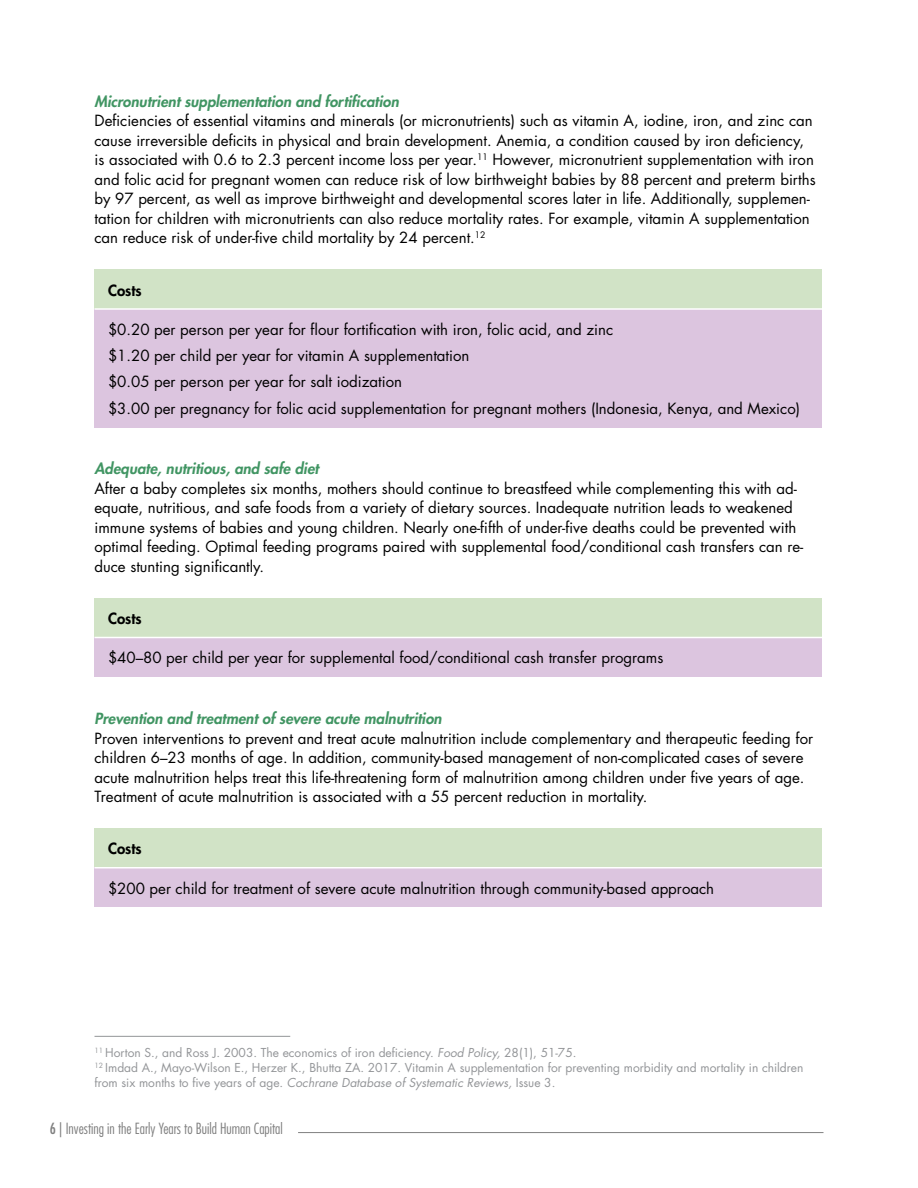
<style>
.page{position:relative;width:918px;height:1188px;background:#fff}
.page>*{position:absolute;margin:0;border:0;box-sizing:border-box;transform-origin:0 0}
.t1{font:15px/19.5px "Futura Std";color:#000}
.t2{font:italic 800 15px "Futura Std";color:#419563}
.t3{font:300 condensed 15px "Futura Std";color:#808080}
.t4{font:800 15px "Futura Std";color:#000}
.t5{font:12px/15px "Futura Std";color:#939598}
.s1{font-style:italic}
.s2{font-weight:400}
</style>
<div class="page">
<hr style="left:298px;top:1132px;width:526px;height:1px;background:#808080">
<div style="left:94px;top:270px;width:728px;height:39px;background:#d1e3c6"></div>
<div style="left:94px;top:309px;width:728px;height:118px;background:#dcc5df"></div>
<hr style="left:94px;top:308px;width:728px;height:2px;background:#fff">
<div style="left:94px;top:598px;width:728px;height:40px;background:#d1e3c6"></div>
<div style="left:94px;top:638px;width:728px;height:39px;background:#dcc5df"></div>
<hr style="left:94px;top:637px;width:728px;height:1px;background:#fff">
<div style="left:94px;top:828px;width:728px;height:40px;background:#d1e3c6"></div>
<div style="left:94px;top:868px;width:728px;height:39px;background:#dcc5df"></div>
<hr style="left:94px;top:867px;width:728px;height:1px;background:#fff">
<hr style="left:94px;top:1036px;width:196px;height:1px;background:#939598">
<p class="t2" style="left:94px;top:92px;width:306px">Micronutrient supplementation and fortification</p>
<p class="t1" style="left:94px;top:111px;width:723px">Deficiencies of essential vitamins and minerals (or micronutrients) such as vitamin A, iodine, iron, and zinc can cause irreversible deficits in physical and brain development. Anemia, a condition caused by iron deficiency, is associated with 0.6 to 2.3 percent income loss per year.<sup>11</sup> However, micronutrient supplementation with iron and folic acid for pregnant women can reduce risk of low birthweight babies by 88 percent and preterm births by 97 percent, as well as improve birthweight and developmental scores later in life. Additionally, supplemen&shy;tation for children with micronutrients can also reduce mortality rates. For example, vitamin A supplementation can reduce risk of under-five child mortality by 24 percent.<sup>12</sup></p>
<p class="t4" style="left:108px;top:280px;width:35px">Costs</p>
<p class="t1" style="left:108px;top:316px;width:694px;line-height:26.2px">$0.20 per person per year for flour fortification with iron, folic acid, and zinc<br>$1.20 per child per year for vitamin A supplementation<br>$0.05 per person per year for salt iodization<br>$3.00 per pregnancy for folic acid supplementation for pregnant mothers (Indonesia, Kenya, and Mexico)</p>
<p class="t2" style="left:94px;top:459px;width:226px">Adequate, nutritious, and safe diet</p>
<p class="t1" style="left:94px;top:479px;width:710px">After a baby completes six months, mothers should continue to breastfeed while complementing this with ad&shy;equate, nutritious, and safe foods from a variety of dietary sources. Inadequate nutrition leads to weakened immune systems of babies and young children. Nearly one-fifth of under-five deaths could be prevented with optimal feeding. Optimal feeding programs paired with supplemental food/conditional cash transfers can re&shy;duce stunting significantly.</p>
<p class="t4" style="left:108px;top:609px;width:35px">Costs</p>
<p class="t1" style="left:108px;top:648px;width:557px">$40–80 per child per year for supplemental food/conditional cash transfer programs</p>
<p class="t2" style="left:94px;top:709px;width:349px">Prevention and treatment of severe acute malnutrition</p>
<p class="t1" style="left:95px;top:729px;width:720px">Proven interventions to prevent and treat acute malnutrition include complementary and therapeutic feeding for children 6–23 months of age. In addition, community-based management of non-complicated cases of severe acute malnutrition helps treat this life-threatening form of malnutrition among children under five years of age.<br>Treatment of acute malnutrition is associated with a 55 percent reduction in mortality.</p>
<p class="t4" style="left:108px;top:839px;width:35px">Costs</p>
<p class="t1" style="left:108px;top:879px;width:608px">$200 per child for treatment of severe acute malnutrition through community-based approach</p>
<p class="t5" style="left:94px;top:1045px;width:711px"><sup>11</sup> Horton S., and Ross J. 2003. The economics of iron deficiency. <span class="s1">Food Policy,</span> 28(1), 51-75.<br><sup>12</sup> Imdad A., Mayo-Wilson E., Herzer K., Bhutta ZA. 2017. Vitamin A supplementation for preventing morbidity and mortality in children from six months to five years of age. <span class="s1">Cochrane Database of Systematic Reviews,</span> Issue 3.</p>
<p class="t3" style="left:50px;top:1119px;width:235px"><span class="s2">6 |</span> Investing in the Early Years to Build Human Capital</p>
</div>
